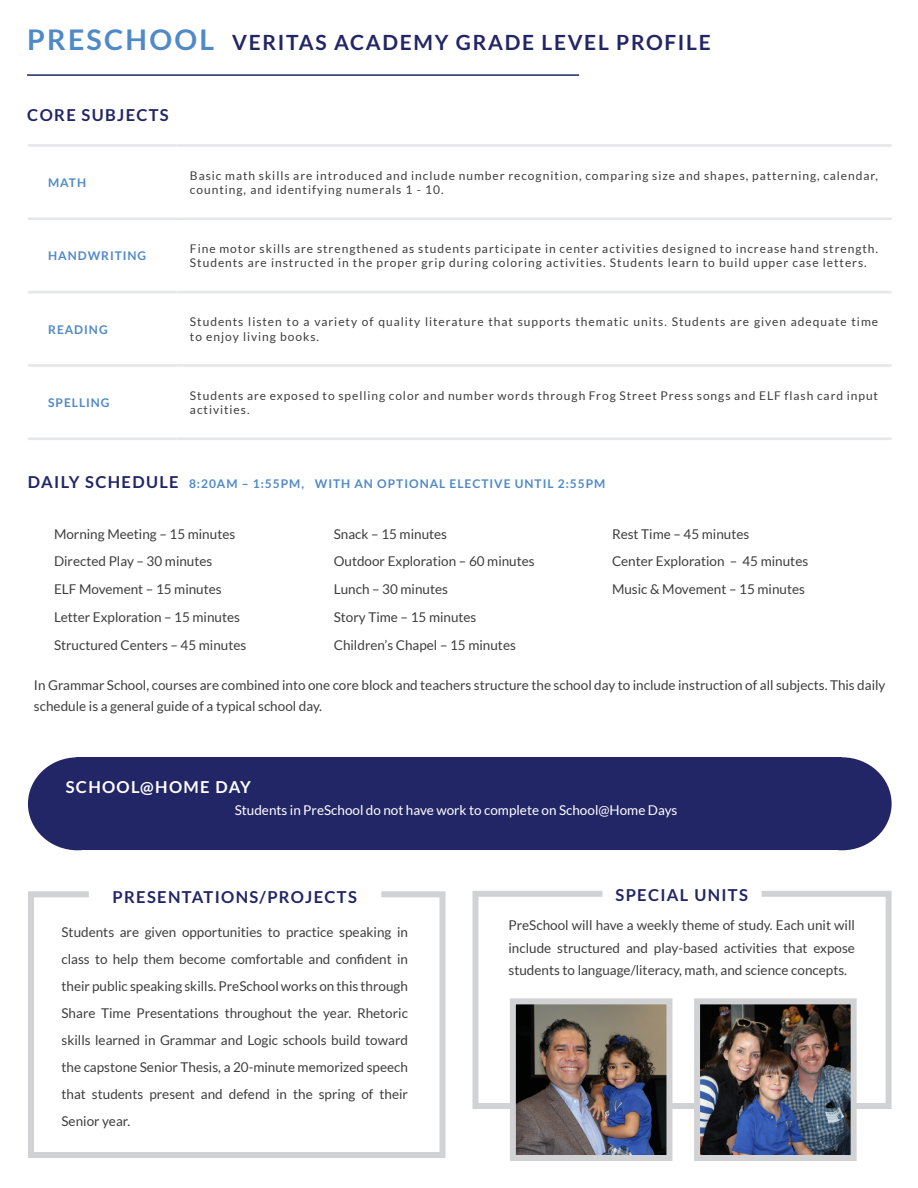
<style>
.page{position:relative;width:918px;height:1188px;background:#fff}
.page>*{position:absolute;margin:0;border:0;box-sizing:border-box;transform-origin:0 0}
.TOC_Heading{font:700 21px "Lato";letter-spacing:.08em;color:#232666}
.Body_Text_-_Align_Le{font:700 16.5px "Lato";letter-spacing:.08em;color:#232666}
.Body_Text_-_Align_Le-2{font:700 16.5px "Lato";letter-spacing:.08em;color:#fff}
.Body_Text_-_Align_Le-3{font:13.5px/27px "Lato";color:#3e3e3f;text-align:justify}
.Body_Text_-_Align_Le-4{font:13.5px "Lato";color:#fff}
.t1{font:12px/14.4px "Lato";letter-spacing:.08em;color:#3e3e3f}
.Body_Text_-_Align_Le-5{font:700 12px "Lato";letter-spacing:.08em;color:#5089c7}
.s1{font-size:28.5px;color:#5089c7}
.s2{font-size:16.5px;color:#232666}
</style>
<div class="page">
<div style="left:28px;top:757px;width:99px;height:93px;background:#232666;border-radius:50%"></div>
<div style="left:792px;top:757px;width:100px;height:93px;background:#232666;border-radius:50%"></div>
<div style="left:76px;top:757px;width:766px;height:93px;background:#232666"></div>
<hr style="left:28px;top:217px;width:148px;height:3px;background:#e6e7e9">
<hr style="left:176px;top:217px;width:716px;height:3px;background:#e6e7e9">
<hr style="left:28px;top:291px;width:148px;height:2px;background:#e6e7e9">
<hr style="left:176px;top:291px;width:716px;height:2px;background:#e6e7e9">
<hr style="left:28px;top:364px;width:148px;height:3px;background:#e6e7e9">
<hr style="left:176px;top:364px;width:716px;height:3px;background:#e6e7e9">
<hr style="left:28px;top:437px;width:148px;height:3px;background:#e6e7e9">
<hr style="left:176px;top:437px;width:716px;height:3px;background:#e6e7e9">
<hr style="left:28px;top:144px;width:148px;height:3px;background:#e6e7e9">
<hr style="left:176px;top:144px;width:716px;height:3px;background:#e6e7e9">
<svg style="left:472px;top:891px;width:420px;height:221px"></svg>
<svg style="left:28px;top:891px;width:418px;height:267px"></svg>
<img style="left:517px;top:1005px;width:148px;height:149px">
<div style="left:510px;top:998px;width:162px;height:163px;border:6px solid #d1d2d4"></div>
<img style="left:701px;top:1005px;width:149px;height:149px">
<div style="left:694px;top:998px;width:163px;height:163px;border:6px solid #d1d2d4"></div>
<hr style="left:27px;top:74px;width:552px;height:2px;background:#232666">
<p class="TOC_Heading" style="left:27px;top:30px;width:685px"><span class="s1">PRESCHOOL</span> VERITAS ACADEMY GRADE LEVEL PROFILE</p>
<p class="Body_Text_-_Align_Le" style="left:27px;top:106px;width:143px">CORE SUBJECTS</p>
<p class="Body_Text_-_Align_Le-5" style="left:48px;top:176px;width:39px">MATH</p>
<p class="t1" style="left:190px;top:168px;width:690px">Basic math skills are introduced and include number recognition, comparing size and shapes, patterning, calendar, counting, and identifying numerals 1 - 10.</p>
<p class="Body_Text_-_Align_Le-5" style="left:48px;top:249px;width:100px">HANDWRITING</p>
<p class="t1" style="left:190px;top:241px;width:690px">Fine motor skills are strengthened as students participate in center activities designed to increase hand strength.<br>Students are instructed in the proper grip during coloring activities. Students learn to build upper case letters.</p>
<p class="Body_Text_-_Align_Le-5" style="left:48px;top:322px;width:61px">READING</p>
<p class="t1" style="left:190px;top:315px;width:690px">Students listen to a variety of quality literature that supports thematic units. Students are given adequate time to enjoy living books.</p>
<p class="Body_Text_-_Align_Le-5" style="left:48px;top:396px;width:63px">SPELLING</p>
<p class="t1" style="left:190px;top:388px;width:690px">Students are exposed to spelling color and number words through Frog Street Press songs and ELF flash card input activities.</p>
<p class="Body_Text_-_Align_Le-5" style="left:28px;top:477px;width:579px"><span class="s2">DAILY SCHEDULE</span> 8:20AM – 1:55PM, WITH AN OPTIONAL ELECTIVE UNTIL 2:55PM</p>
<p class="Body_Text_-_Align_Le-3" style="left:54px;top:520px;width:183px">Morning Meeting – 15 minutes</p>
<p class="Body_Text_-_Align_Le-3" style="left:54px;top:548px;width:160px">Directed Play – 30 minutes</p>
<p class="Body_Text_-_Align_Le-3" style="left:54px;top:576px;width:169px">ELF Movement – 15 minutes</p>
<p class="Body_Text_-_Align_Le-3" style="left:54px;top:603px;width:188px">Letter Exploration – 15 minutes</p>
<p class="Body_Text_-_Align_Le-3" style="left:54px;top:631px;width:194px">Structured Centers – 45 minutes</p>
<p class="Body_Text_-_Align_Le-3" style="left:334px;top:520px;width:115px">Snack – 15 minutes</p>
<p class="Body_Text_-_Align_Le-3" style="left:334px;top:548px;width:203px">Outdoor Exploration – 60 minutes</p>
<p class="Body_Text_-_Align_Le-3" style="left:334px;top:576px;width:116px">Lunch – 30 minutes</p>
<p class="Body_Text_-_Align_Le-3" style="left:334px;top:603px;width:144px">Story Time – 15 minutes</p>
<p class="Body_Text_-_Align_Le-3" style="left:334px;top:631px;width:184px">Children’s Chapel – 15 minutes</p>
<p class="Body_Text_-_Align_Le-3" style="left:612px;top:520px;width:139px">Rest Time – 45 minutes</p>
<p class="Body_Text_-_Align_Le-3" style="left:612px;top:548px;width:198px">Center Exploration – 45 minutes</p>
<p class="Body_Text_-_Align_Le-3" style="left:612px;top:576px;width:195px">Music &amp; Movement – 15 minutes</p>
<p class="Body_Text_-_Align_Le-3" style="left:34px;top:675px;width:853px;line-height:21px">In Grammar School, courses are combined into one core block and teachers structure the school day to include instruction of all subjects. This daily schedule is a general guide of a typical school day.</p>
<p class="Body_Text_-_Align_Le-2" style="left:66px;top:777px;width:187px">SCHOOL@HOME DAY</p>
<p class="Body_Text_-_Align_Le-4" style="left:235px;top:803px;width:444px">Students in PreSchool do not have work to complete on School@Home Days</p>
<p class="Body_Text_-_Align_Le" style="left:113px;top:888px;width:246px">PRESENTATIONS/PROJECTS</p>
<p class="Body_Text_-_Align_Le-3" style="left:62px;top:918px;width:348px">Students are given opportunities to practice speaking in class to help them become comfortable and confident in their public speaking skills. PreSchool works on this through Share Time Presentations throughout the year. Rhetoric skills learned in Grammar and Logic schools build toward the capstone Senior Thesis, a 20-minute memorized speech that students present and defend in the spring of their Senior year.</p>
<p class="Body_Text_-_Align_Le" style="left:616px;top:886px;width:134px">SPECIAL UNITS</p>
<p class="Body_Text_-_Align_Le-3" style="left:508px;top:914px;width:348px;line-height:22.4px">PreSchool will have a weekly theme of study. Each unit will include structured and play-based activities that expose students to language/literacy, math, and science concepts.</p>
</div>
